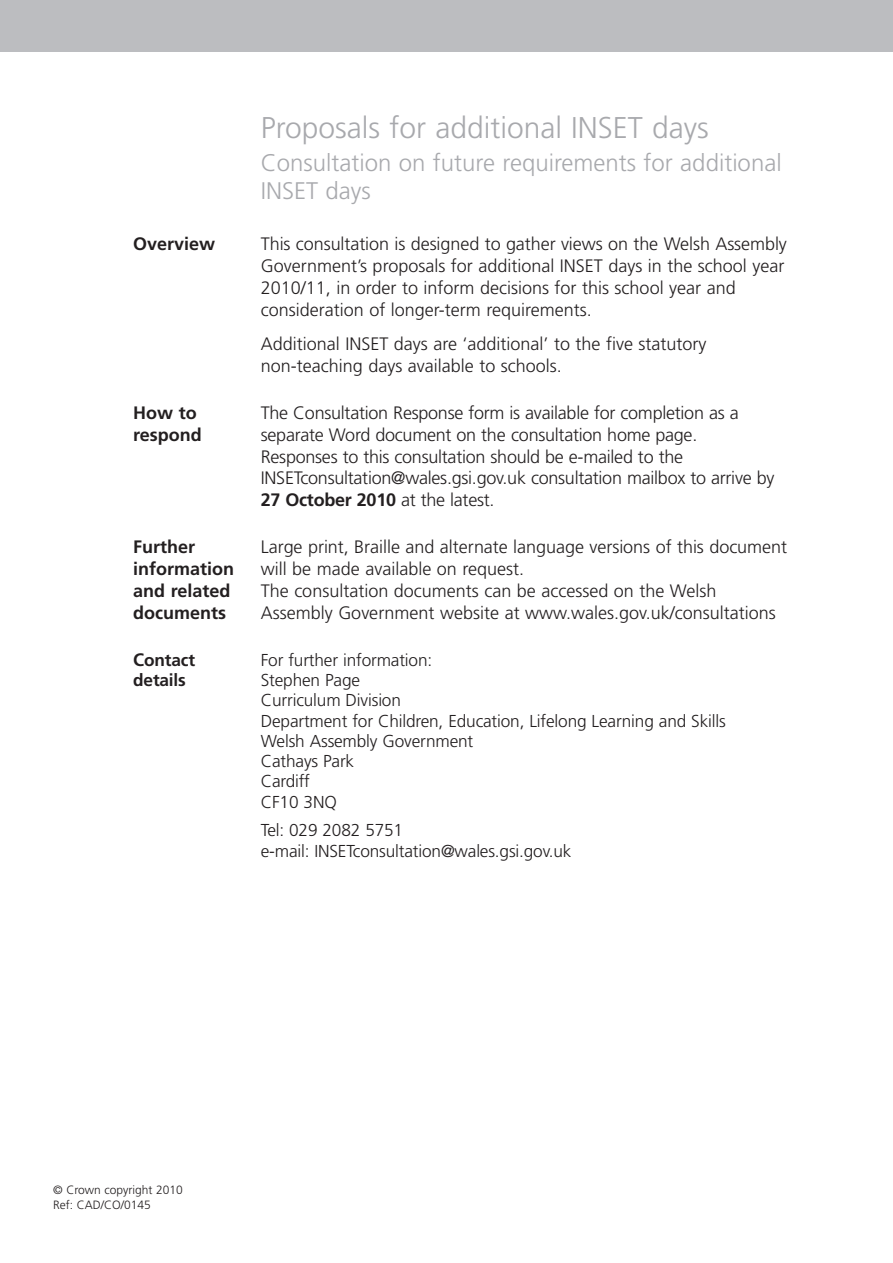
<style>
.page{position:relative;width:893px;height:1263px;background:#fff}
.page>*{position:absolute;margin:0;border:0;box-sizing:border-box;transform-origin:0 0}
._05__Heading_20pt{font:300 30px "Frutiger LT";color:#a8a9ad}
._05__Heading_20pt-2{font:300 24px/28.5px "Frutiger LT";color:#a8a9ad}
._11__Body_text_IFC{font:300 18px/21.8px "Frutiger LT";color:#231f20}
._11__Body_text_IFC-2{font:700 18px "Frutiger LT";color:#231f20}
._11__Body_text_IFC-3{font:300 17.25px/20.2px "Frutiger LT";letter-spacing:-.01em;color:#231f20}
._11__Body_text_IFC-4{font:700 17.25px "Frutiger LT";letter-spacing:-.01em;color:#231f20}
._24__Document_name_n{font:300 12px "Frutiger LT";color:#231f20}
.s1{font-weight:700}
.s2{font-size:18px}
</style>
<div class="page">
<div style="left:0;top:0;width:893px;height:51px;background:#bcbdc0"></div>
<p class="_05__Heading_20pt" style="left:261px;top:111px;width:449px">Proposals for additional INSET days</p>
<p class="_05__Heading_20pt-2" style="left:261px;top:149px;width:522px">Consultation on future requirements for additional<br>INSET days</p>
<p class="_11__Body_text_IFC-2" style="left:133px;top:233px;width:84px">Overview</p>
<p class="_11__Body_text_IFC" style="left:261px;top:233px;width:528px">This consultation is designed to gather views on the Welsh Assembly Government’s proposals for additional INSET days in the school year 2010/11, in order to inform decisions for this school year and consideration of longer-term requirements.</p>
<p class="_11__Body_text_IFC" style="left:261px;top:333px;width:447px">Additional INSET days are ‘additional’ to the five statutory non-teaching days available to schools.</p>
<p class="_11__Body_text_IFC-2" style="left:133px;top:402px;width:65px">How to</p>
<p class="_11__Body_text_IFC" style="left:261px;top:402px;width:479px">The Consultation Response form is available for completion as a</p>
<p class="_11__Body_text_IFC-2" style="left:133px;top:424px;width:70px">respond</p>
<p class="_11__Body_text_IFC" style="left:261px;top:424px;width:515px">separate Word document on the consultation home page.<br>Responses to this consultation should be e-mailed to the INSETconsultation@wales.gsi.gov.uk consultation mailbox to arrive by <span class="s1">27 October 2010</span> at the latest.</p>
<p class="_11__Body_text_IFC-2" style="left:133px;top:536px;width:64px">Further</p>
<p class="_11__Body_text_IFC" style="left:261px;top:536px;width:528px">Large print, Braille and alternate language versions of this document</p>
<p class="_11__Body_text_IFC-2" style="left:133px;top:558px;width:103px">information</p>
<p class="_11__Body_text_IFC" style="left:261px;top:558px;width:265px">will be made available on request.</p>
<p class="_11__Body_text_IFC-2" style="left:133px;top:580px;width:99px">and related</p>
<p class="_11__Body_text_IFC" style="left:261px;top:580px;width:457px">The consultation documents can be accessed on the Welsh</p>
<p class="_11__Body_text_IFC-2" style="left:133px;top:602px;width:94px">documents</p>
<p class="_11__Body_text_IFC" style="left:261px;top:602px;width:517px">Assembly Government website at www.wales.gov.uk/consultations</p>
<p class="_11__Body_text_IFC-4" style="left:133px;top:650px;width:63px"><span class="s2">C</span>ontact</p>
<p class="_11__Body_text_IFC-3" style="left:261px;top:650px;width:173px">For further information:</p>
<p class="_11__Body_text_IFC-4" style="left:133px;top:670px;width:54px">details</p>
<p class="_11__Body_text_IFC-3" style="left:261px;top:670px;width:467px">Stephen Page<br>Curriculum Division<br>Department for Children, Education, Lifelong Learning and Skills<br>Welsh Assembly Government<br>Cathays Park<br>Cardiff<br>CF10 3NQ</p>
<p class="_11__Body_text_IFC-3" style="left:261px;top:820px;width:312px">Tel: 029 2082 5751<br>e-mail: INSETconsultation@wales.gsi.gov.uk</p>
<p class="_24__Document_name_n" style="left:53px;top:1182px;width:131px">© Crown copyright 2010</p>
<p class="_24__Document_name_n" style="left:53px;top:1198px;width:99px">Ref: CAD/CO/0145</p>
</div>
